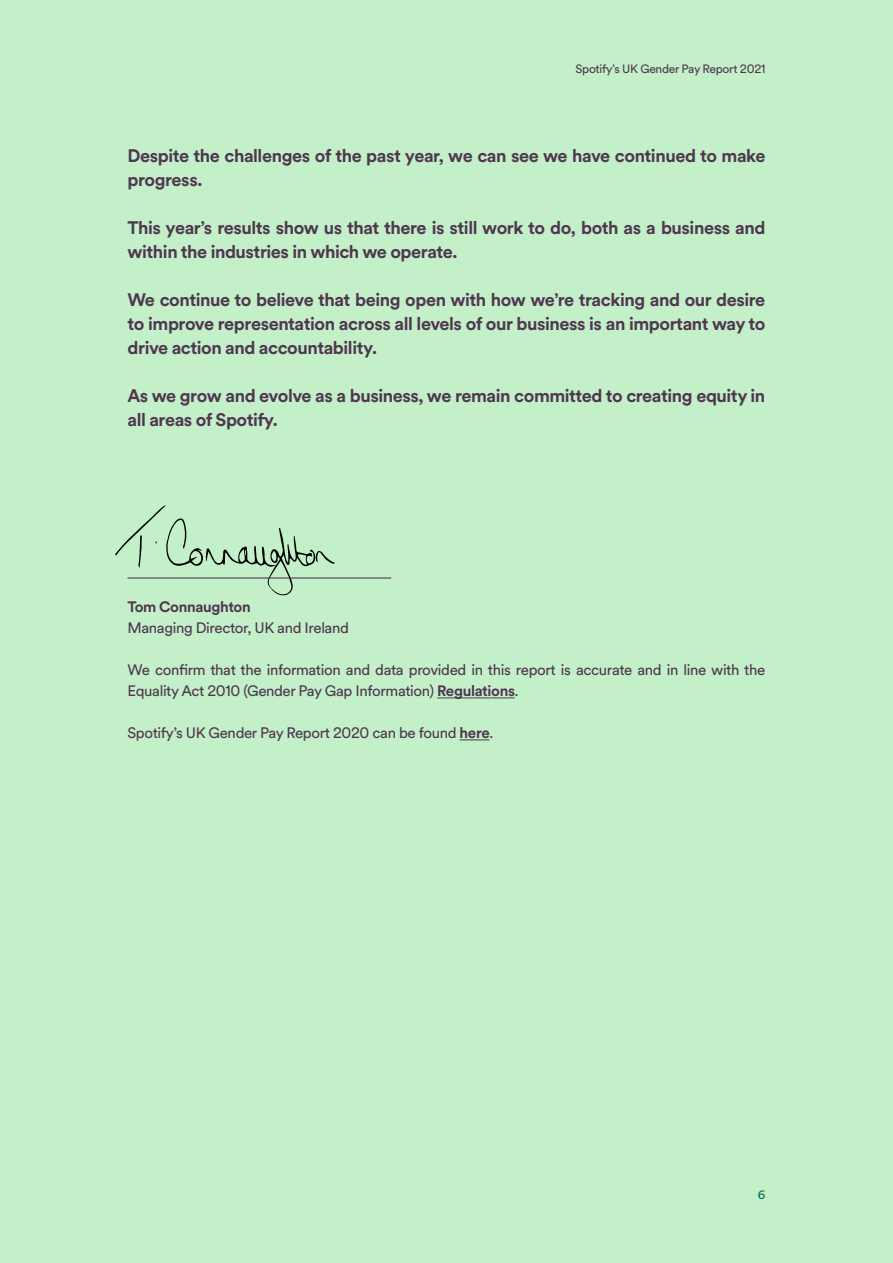
<style>
.page{position:relative;width:893px;height:1263px;background:#c3f0c8}
.page>*{position:absolute;margin:0;border:0;box-sizing:border-box;transform-origin:0 0}
.t1{font:700 18px/24px "Circular Spotify Text";letter-spacing:-.025em;color:#503750}
.t2{font:15px/21px "Circular Spotify Text";letter-spacing:-.025em;color:#503750}
.t3{font:700 15px "Circular Spotify Text";letter-spacing:-.025em;color:#503750}
.t4{font:12px "Circular Spotify Text";letter-spacing:-.025em;color:#503750}
.t5{font:12px "Circular Spotify Text";color:#006450}
.s1{font-weight:700}
</style>
<div class="page">
<hr style="left:437px;top:697px;width:78px;height:1px;background:#503750">
<svg style="left:460px;top:739px;width:29px;height:1px"></svg>
<svg style="left:115px;top:505px;width:220px;height:90px"></svg>
<hr style="left:128px;top:577px;width:263px;height:2px;background:#503750">
<p class="t4" style="left:575px;top:60px;width:191px">Spotify’s UK Gender Pay Report 2021</p>
<p class="t1" style="left:128px;top:144px;width:639px">Despite the challenges of the past year, we can see we have continued to make progress.</p>
<p class="t1" style="left:128px;top:216px;width:639px">This year’s results show us that there is still work to do, both as a business and within the industries in which we operate.</p>
<p class="t1" style="left:128px;top:288px;width:639px;text-align:justify">We continue to believe that being open with how we’re tracking and our desire to improve representation across all levels of our business is an important way to drive action and accountability.</p>
<p class="t1" style="left:128px;top:384px;width:639px">As we grow and evolve as a business, we remain committed to creating equity in all areas of Spotify.</p>
<p class="t3" style="left:128px;top:597px;width:125px">Tom Connaughton</p>
<p class="t2" style="left:128px;top:618px;width:223px">Managing Director, UK and Ireland</p>
<p class="t2" style="left:128px;top:660px;width:639px">We confirm that the information and data provided in this report is accurate and in line with the<br>Equality Act 2010 (Gender Pay Gap Information) <span class="s1">Regulations</span>.</p>
<p class="t2" style="left:128px;top:723px;width:367px">Spotify’s UK Gender Pay Report 2020 can be found <span class="s1">here</span>.</p>
<p class="t5" style="left:758px;top:1187px;width:9px">6</p>
</div>
